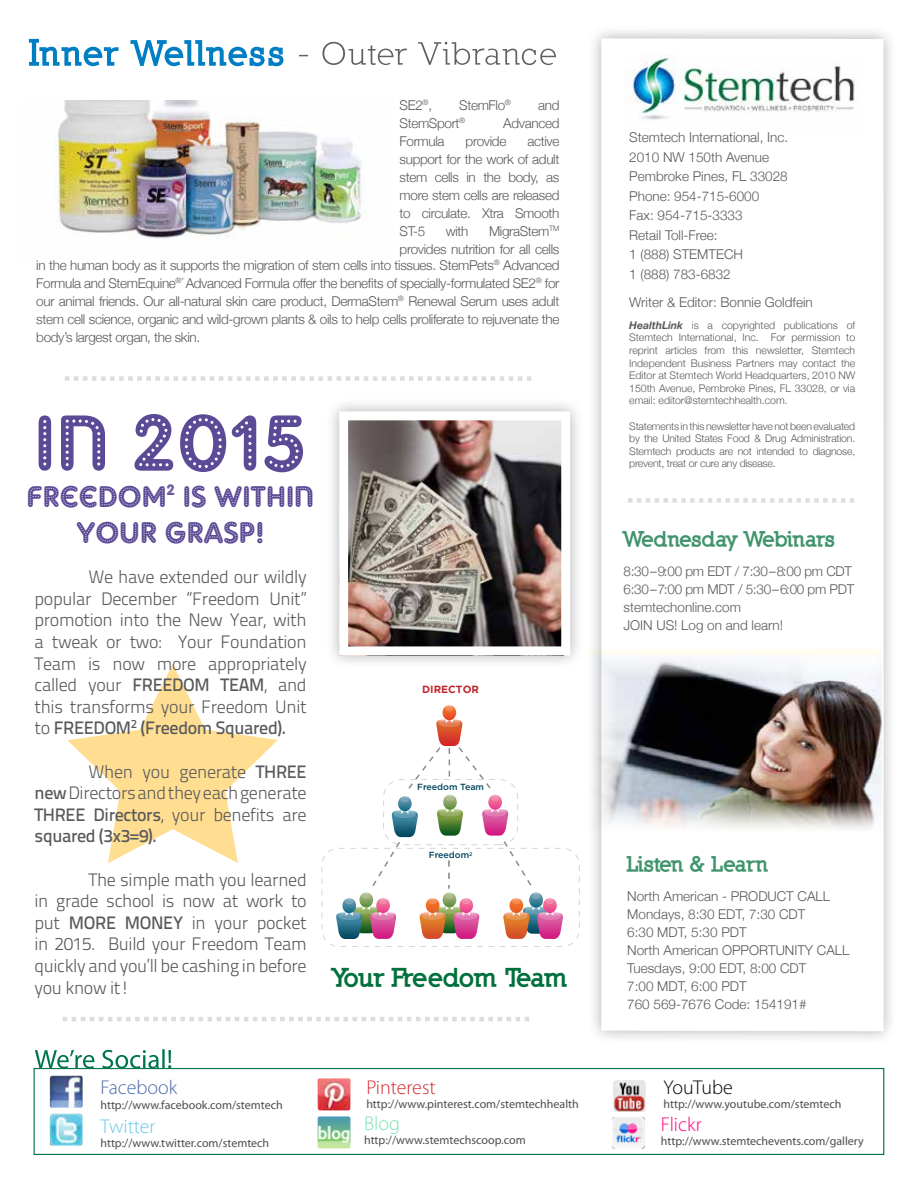
<style>
.page{position:relative;width:918px;height:1188px;background:#fff}
.page>*{position:absolute;margin:0;border:0;box-sizing:border-box;transform-origin:0 0}
.t1{font:79.5px "Adam Gorry Lights";letter-spacing:.01em;color:#5b4a95}
.t2{font:30px/36px "Adam Gorry Lights";color:#5b4a95;text-align:center}
.t3{font:900 25.5px "Nilland";letter-spacing:-.03em;color:#00703c}
.t4{font:900 21px "Nilland";letter-spacing:-.035em;color:#40946d}
.t5{font:300 19.95px "Myriad Pro";color:#d2292f}
.t6{font:300 19.95px "Myriad Pro";color:#4a6cab}
.t7{font:300 19.95px "Myriad Pro";color:#67caea}
.t8{font:300 19.95px "Myriad Pro";letter-spacing:-.015em;color:#000}
.t9{font:300 19.95px "Myriad Pro";color:#ff0084}
.t10{font:300 19.95px "Myriad Pro";color:#7ce1b5}
.t11{font:18px/21.6px "Titillium Text 25 L 250 wt";letter-spacing:-.02em;color:#58595b;text-align:justify}
.t12{font:18px "Titillium Text 25 L 600 wt";letter-spacing:-.02em;color:#58595b}
.t13{font:300 13.5px/18px "Helvetica Neue";color:#58595b}
.t14{font:300 13.5px/18px "Helvetica Neue";letter-spacing:-.025em;color:#58595b;text-align:right}
.t15{font:12px "Myriad Pro";color:#4d4d4f}
.t16{font:300 10.5px/12.6px "Helvetica Neue";letter-spacing:-.02em;color:#58595b;text-align:justify}
.t17{font:700 10.35px "Gotham";color:#c1272d}
.t18{font:500 8.85px "Gotham";color:#00435b}
.s1{font-family:"Titillium Text 25 L 600 wt"}
.s2{font-family:"Titillium Text 25 L 250 wt"}
.s3{font-weight:700;font-style:italic}
</style>
<div class="page">
<svg style="left:67px;top:664px;width:211px;height:199px"></svg>
<img style="left:318px;top:1078px;width:32px;height:32px">
<img style="left:318px;top:1116px;width:32px;height:32px">
<img style="left:612px;top:1117px;width:33px;height:32px">
<img style="left:50px;top:1076px;width:33px;height:32px">
<img style="left:50px;top:1114px;width:33px;height:32px">
<img style="left:613px;top:1080px;width:33px;height:32px">
<div style="left:34px;top:1068px;width:850px;height:87px;border:1px solid #00754c"></div>
<svg style="left:299px;top:42px;width:257px;height:23px"></svg>
<svg style="left:29px;top:39px;width:254px;height:27px"></svg>
<svg style="left:35px;top:1049px;width:136px;height:19px"></svg>
<div style="left:587px;top:24px;width:311px;height:1021px;background:#000;opacity:.3"></div>
<svg style="left:601px;top:38px;width:283px;height:993px"></svg>
<svg style="left:628px;top:498px;width:226px;height:5px"></svg>
<div style="left:583px;top:644px;width:299px;height:192px;background:linear-gradient(to right,#fcfbf4,#fffff7)"></div>
<img style="left:591px;top:654px;width:291px;height:182px">
<svg style="left:65px;top:376px;width:466px;height:5px"></svg>
<svg style="left:63px;top:1017px;width:466px;height:4px"></svg>
<img style="left:54px;top:101px;width:311px;height:138px">
<img style="left:625px;top:54px;width:237px;height:77px">
<div style="left:321px;top:848px;width:259px;height:99px;border:1px dashed #d4d5d6;border-radius:17px"></div>
<svg style="left:336px;top:705px;width:227px;height:234px"></svg>
<div style="left:345px;top:899px;width:9px;height:5px;background:#77a4b7;border-radius:50%"></div>
<div style="left:325px;top:397px;width:260px;height:273px;background:#000;opacity:.3"></div>
<img style="left:349px;top:421px;width:211px;height:224px">
<div style="left:339px;top:411px;width:231px;height:244px;border:9px solid #fff"></div>
<p class="t13" style="left:400px;top:96px;width:34px">SE2<sup>®</sup>,</p>
<p class="t14" style="left:459px;top:96px;width:53px">StemFlo<sup>®</sup></p>
<p class="t13" style="left:538px;top:96px;width:23px">and</p>
<p class="t14" style="left:400px;top:114px;width:67px">StemSport<sup>®</sup></p>
<p class="t14" style="left:503px;top:114px;width:58px">Advanced</p>
<p class="t14" style="left:400px;top:132px;width:46px">Formula</p>
<p class="t14" style="left:466px;top:132px;width:42px">provide</p>
<p class="t13" style="left:400px;top:132px;width:161px;text-align:justify;text-indent:128px">active support for the work of adult stem cells in the body, as more stem cells are released to circulate. Xtra Smooth ST-5</p>
<p class="t14" style="left:400px;top:222px;width:161px">MigraStem<sup>TM<br></sup>provides nutrition for all cells</p>
<p class="t13" style="left:36px;top:256px;width:525px;text-align:justify">in the human body as it supports the migration of stem cells into tissues. StemPets<sup>®</sup> Advanced Formula and StemEquine<sup>®*</sup> Advanced Formula offer the benefits of specially-formulated SE2<sup>®</sup> for our animal friends. Our all-natural skin care product, DermaStem<sup>®</sup> Renewal Serum uses adult stem cell science, organic and wild-grown plants &amp; oils to help cells proliferate to rejuvenate the body’s largest organ, the skin.</p>
<p class="t13" style="left:446px;top:222px;width:24px">with</p>
<h1 class="t1" style="left:34px;top:396px;width:274px">IN 2015</h1>
<h2 class="t2" style="left:27px;top:477px;width:289px">FREEDOM<sup>2</sup> IS WITHIN<br>YOUR GRASP!</h2>
<h3 class="t11" style="left:35px;top:565px;width:274px;text-indent:54px">We have extended our wildly popular December “Freedom U nit” promotion into the New Year, with a tweak or two: Your Foundation Team is now more appropriately called your <span class="s1">FREE</span></h3>
<h3 class="t12" style="left:172px;top:671px;width:136px">DOM TEAM<span class="s2">, and</span></h3>
<h3 class="t11" style="left:35px;top:695px;width:274px">this transforms your Freedom U nit</h3>
<h3 class="t12" style="left:35px;top:714px;width:30px"><span class="s2">to</span> FREE</h3>
<h3 class="t12" style="left:94px;top:714px;width:194px">DOM<sup>2</sup> (Freedom Squared).</h3>
<h3 class="t11" style="left:35px;top:760px;width:274px;text-indent:54px">When you generate <span class="s1">THREE new</span> Directors and they each generate</h3>
<h3 class="t12" style="left:35px;top:801px;width:31px">THREE</h3>
<h3 class="t11" style="left:94px;top:803px;width:215px"><span class="s1">Directors</span>, your benefits are</h3>
<h3 class="t12" style="left:35px;top:822px;width:124px">squared (3x3=9).</h3>
<h3 class="t11" style="left:35px;top:868px;width:274px;text-align:right">The simple math you learned<br>in grade school is now at work to</h3>
<h3 class="t12" style="left:35px;top:909px;width:61px"><span class="s2">put</span> MORE</h3>
<h3 class="t12" style="left:125px;top:909px;width:27px">MONEY</h3>
<h3 class="t11" style="left:35px;top:911px;width:274px;text-indent:157px">in your pocket in 2015. Build your Freedom Team quickly and you’ll be cashing in before you know it!</h3>
<p class="t17" style="left:422px;top:683px;width:58px">DIRECTOR</p>
<p class="t18" style="left:417px;top:782px;width:68px">Freedom Team</p>
<p class="t18" style="left:429px;top:850px;width:45px">Freedom<sup>2</sup></p>
<h3 class="t3" style="left:332px;top:961px;width:238px">Your Freedom Team</h3>
<h3 class="t6" style="left:100px;top:1077px;width:78px">Facebook</h3>
<p class="t15" style="left:100px;top:1097px;width:184px">http://www.facebook.com/stemtech</p>
<h3 class="t7" style="left:100px;top:1115px;width:57px">Twitter</h3>
<p class="t15" style="left:100px;top:1136px;width:170px">http://www.twitter.com/stemtech</p>
<h3 class="t5" style="left:366px;top:1076px;width:71px">Pinterest</h3>
<p class="t15" style="left:366px;top:1097px;width:214px">http://www.pinterest.com/stemtechhealth</p>
<h3 class="t10" style="left:364px;top:1112px;width:37px">Blog</h3>
<p class="t15" style="left:364px;top:1133px;width:163px">http://www.stemtechscoop.com</p>
<p class="t13" style="left:629px;top:127px;width:161px;line-height:19.5px">Stemtech International, Inc.<br>2010 NW 150th Avenue<br>Pembroke Pines, FL 33028<br>Phone: 954-715-6000<br>Fax: 954-715-3333<br>Retail Toll-Free:<br>1 (888) STEMTECH<br>1 (888) 783-6832</p>
<p class="t13" style="left:629px;top:293px;width:185px">Writer &amp; Editor: Bonnie Goldfein</p>
<p class="t16" style="left:629px;top:318px;width:228px"><span class="s3">HealthLink</span> is a copyrighted publications of Stemtech International, Inc. For permission to reprint articles from this newsletter, Stemtech Independent Business Partners may contact the Editor at Stemtech World Headquarters, 2010 NW 150th Avenue, Pembroke Pines, FL 33028, or via email: editor@stemtechhealth.com.</p>
<p class="t16" style="left:629px;top:419px;width:228px">Statements in this newsletter have not been evaluated by the United States Food &amp; Drug Administration.<br>Stemtech products are not intended to diagnose, prevent, treat or cure any disease.</p>
<h3 class="t4" style="left:624px;top:525px;width:214px">Wednesday Webinars</h3>
<p class="t13" style="left:624px;top:562px;width:232px">8:30 – 9:00 pm EDT / 7:30 – 8:00 pm CDT<br>6:30 – 7:00 pm MDT / 5:30 – 6:00 pm PDT stemtechonline.com<br>JOIN US! Log on and learn!</p>
<h3 class="t4" style="left:627px;top:850px;width:143px">Listen &amp; Learn</h3>
<p class="t13" style="left:627px;top:887px;width:224px">North American - PRODUCT CALL<br>Mondays, 8:30 EDT, 7:30 CDT<br>6:30 MDT, 5:30 PDT<br>North American OPPORTUNITY CALL<br>Tuesdays, 9:00 EDT, 8:00 CDT<br>7:00 MDT, 6:00 PDT<br>760 569-7676 Code: 154191#</p>
<h3 class="t8" style="left:664px;top:1076px;width:71px">YouTube</h3>
<p class="t15" style="left:664px;top:1097px;width:179px">http://www.youtube.com/stemtech</p>
<h3 class="t9" style="left:661px;top:1113px;width:43px">Flickr</h3>
<p class="t15" style="left:661px;top:1134px;width:204px">http://www.stemtechevents.com/gallery</p>
</div>
